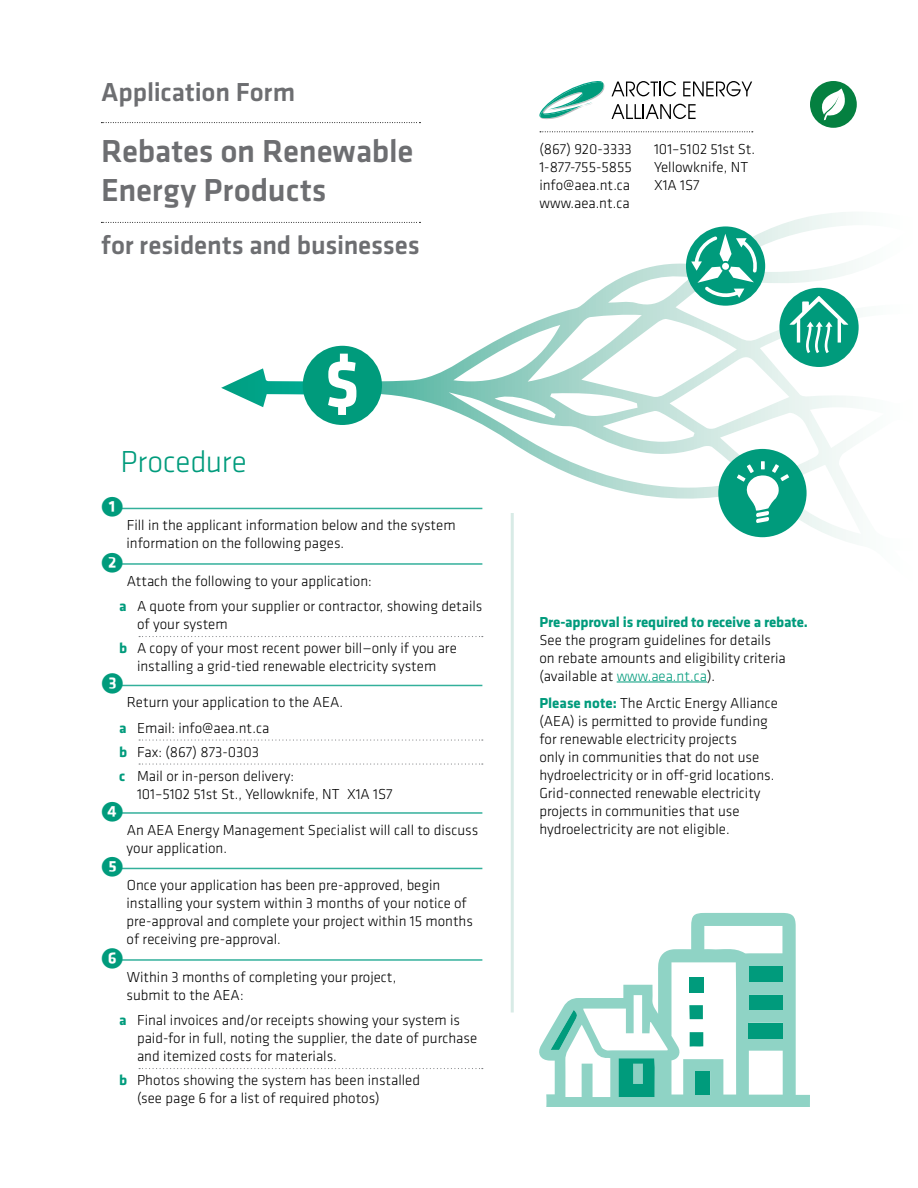
<style>
.page{position:relative;width:918px;height:1188px;background:#fff}
.page>*{position:absolute;margin:0;border:0;box-sizing:border-box;transform-origin:0 0}
.t1{font:700 68.85px "Klavika";color:#fff}
.t2{font:500 33px/39px "Klavika";letter-spacing:-.005em;color:#6d6e71}
.t3{font:300 31.5px "Klavika";letter-spacing:-.005em;color:#009b7c}
.t4{font:500 27px "Klavika";letter-spacing:-.005em;color:#6d6e71}
.t5{font:300 15px/18px "Klavika";color:#000}
.t6{font:700 15px "Klavika";letter-spacing:-.01em;color:#009b7c}
.s1{font-weight:700;color:#009b7c}
.s2{color:#009b7c}
</style>
<div class="page">
<svg style="left:810px;top:81px;width:47px;height:47px"></svg>
<svg style="left:539px;top:81px;width:213px;height:38px"></svg>
<svg style="left:540px;top:131px;width:213px;height:1px"></svg>
<hr style="left:617px;top:682px;width:90px;height:1px;background:#009b7c">
<hr style="left:122px;top:508px;width:360px;height:1px;background:#33b09b">
<hr style="left:122px;top:563px;width:360px;height:2px;background:#33b09b">
<svg style="left:139px;top:636px;width:344px;height:1px"></svg>
<hr style="left:122px;top:685px;width:360px;height:1px;background:#33b09b">
<svg style="left:139px;top:739px;width:344px;height:2px"></svg>
<svg style="left:139px;top:763px;width:344px;height:2px"></svg>
<hr style="left:122px;top:812px;width:360px;height:2px;background:#33b09b">
<hr style="left:122px;top:868px;width:360px;height:1px;background:#33b09b">
<hr style="left:122px;top:959px;width:360px;height:2px;background:#33b09b">
<svg style="left:139px;top:1068px;width:344px;height:1px"></svg>
<svg style="left:101px;top:122px;width:319px;height:1px"></svg>
<svg style="left:101px;top:222px;width:119px;height:1px"></svg>
<svg style="left:221px;top:212px;width:637px;height:353px"></svg>
<div style="left:303px;top:346px;width:79px;height:79px;background:#009b7c;border-radius:50%"></div>
<div style="left:718px;top:449px;width:89px;height:88px;background:#009b7c;border-radius:50%"></div>
<svg style="left:737px;top:461px;width:52px;height:62px"></svg>
<div style="left:686px;top:226px;width:79px;height:80px;background:#009b7c;border-radius:50%"></div>
<svg style="left:691px;top:234px;width:67px;height:64px"></svg>
<div style="left:779px;top:288px;width:80px;height:79px;background:#009b7c;border-radius:50%"></div>
<svg style="left:789px;top:296px;width:59px;height:57px"></svg>
<svg style="left:539px;top:913px;width:271px;height:194px"></svg>
<div style="left:689px;top:977px;width:15px;height:15px;background:#009b7c"></div>
<svg style="left:690px;top:1032px;width:13px;height:15px"></svg>
<div style="left:689px;top:1005px;width:14px;height:14px;background:#009b7c"></div>
<div style="left:633px;top:1064px;width:10px;height:20px;background:#8ad1c2"></div>
<hr style="left:511px;top:513px;width:3px;height:499px;background:#d8ebe6">
<h3 class="t4" style="left:101px;top:74px;width:196px">Application Form</h3>
<h2 class="t2" style="left:101px;top:131px;width:314px">Rebates on Renewable<br>Energy Products</h2>
<h3 class="t4" style="left:101px;top:227px;width:320px">for residents and businesses</h3>
<h3 class="t3" style="left:121px;top:442px;width:128px">Procedure</h3>
<h1 class="t1" style="left:325px;top:334px;width:36px">$</h1>
<p class="t5" style="left:127px;top:516px;width:331px">Fill in the applicant information below and the system information on the following pages.</p>
<p class="t5" style="left:119px;top:568px;width:365px;line-height:25.5px;text-indent:8px">Attach the following to your application:<br><span class="s1">a</span> A quote from your supplier or contractor, showing details</p>
<p class="t5" style="left:119px;top:612px;width:339px;line-height:24px;text-indent:18px">of your system<br><span class="s1">b</span> A copy of your most recent power bill—only if you are</p>
<p class="t5" style="left:137px;top:657px;width:301px">installing a grid-tied renewable electricity system</p>
<p class="t5" style="left:119px;top:689px;width:226px;line-height:25.5px;text-indent:-18px"><sup>✓</sup>Return your application to the AEA. <span class="s1">a</span> Email: info@aea.nt.ca</p>
<p class="t5" style="left:119px;top:740px;width:176px;line-height:24px"><span class="s1">b</span> Fax: (867) 873-0303<br><span class="s1">c</span> Mail or in-person delivery:</p>
<p class="t5" style="left:137px;top:785px;width:257px">101–5102 51st St., Yellowknife, NT X1A 1S7</p>
<p class="t5" style="left:127px;top:821px;width:353px;text-indent:-25px"><sup>✔</sup>An AEA Energy Management Specialist will call to discuss your application.</p>
<p class="t5" style="left:127px;top:876px;width:348px">Once your application has been pre-approved, begin installing your system within 3 months of your notice of pre-approval and complete your project within 15 months of receiving pre-approval.</p>
<p class="t5" style="left:127px;top:968px;width:271px">Within 3 months of completing your project, submit to the AEA:</p>
<p class="t5" style="left:137px;top:1011px;width:342px;text-indent:-18px"><span class="s1">a</span> Final invoices and/or receipts showing your system is paid-for in full, noting the supplier, the date of purchase and itemized costs for materials.</p>
<p class="t5" style="left:137px;top:1071px;width:285px;text-indent:-18px"><span class="s1">b</span> Photos showing the system has been installed (see page 6 for a list of required photos)</p>
<p class="t5" style="left:539px;top:140px;width:94px;text-align:justify">(867) 920-3333<br>1-877-755-5855 info@aea.nt.ca www.aea.nt.ca</p>
<p class="t5" style="left:654px;top:140px;width:103px">101–5102 51st St.<br>Yellowknife, NT<br>X1A 1S7</p>
<p class="t6" style="left:539px;top:611px;width:270px">Pre-approval is required to receive a rebate.</p>
<p class="t5" style="left:539px;top:631px;width:248px">See the program guidelines for details on rebate amounts and eligibility criteria (available at <span class="s2">www.aea.nt.ca</span>).</p>
<p class="t5" style="left:539px;top:694px;width:240px"><span class="s1">Please note:</span> The Arctic Energy Alliance (AEA) is permitted to provide funding for renewable electricity projects<br>only in communities that do not use hydroelectricity or in off-grid locations.<br>Grid-connected renewable electricity projects in communities that use hydroelectricity are not eligible.</p>
</div>
